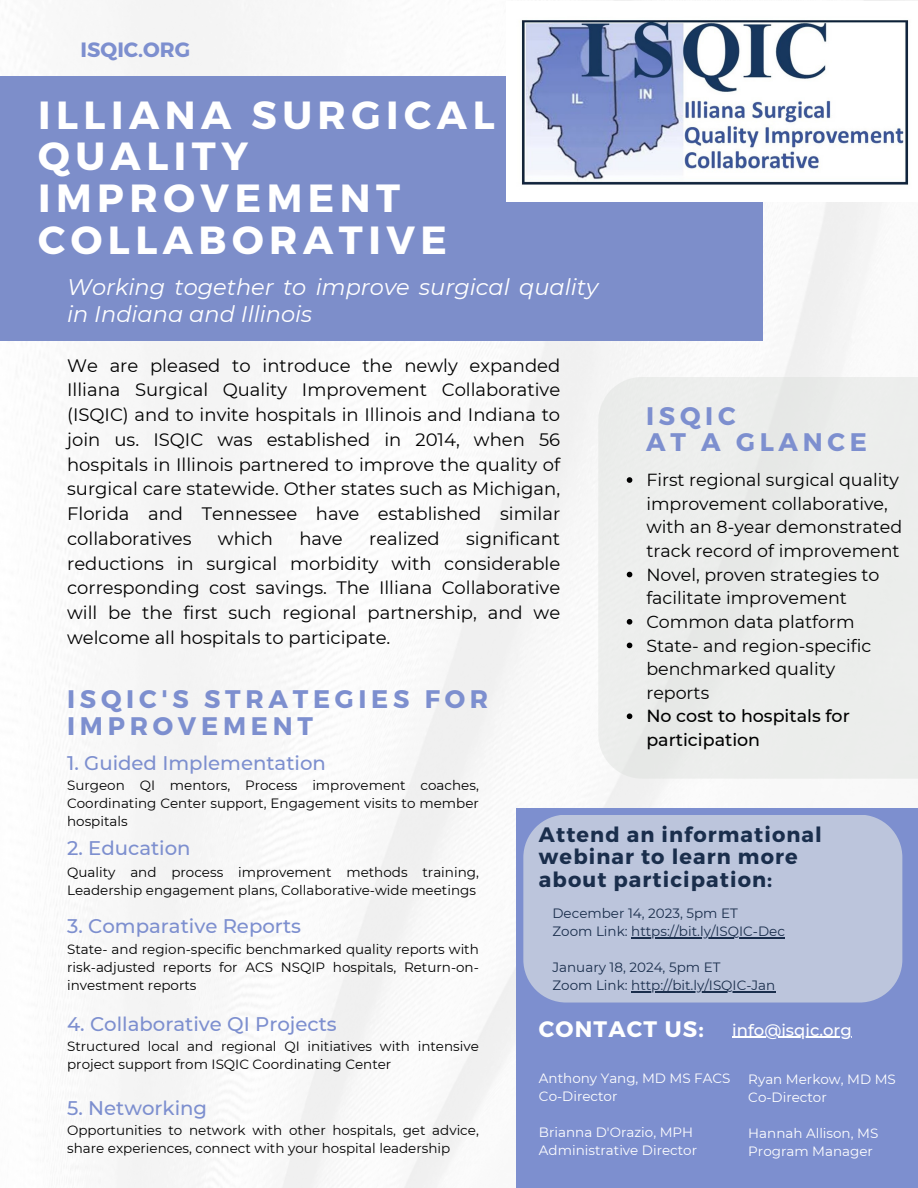
<style>
.page{position:relative;width:918px;height:1188px;background:#fff}
.page>*{position:absolute;margin:0;border:0;box-sizing:border-box;transform-origin:0 0}
.t1{font:700 39.3px/41.7px "Montserrat";letter-spacing:.14em;color:#fff}
.t2{font:700 25.35px/27px "Montserrat";letter-spacing:.185em;color:#7d8fcf}
.t3{font:italic 22.5px/27px "Montserrat";color:#fff}
.t4{font:700 22.35px "Montserrat";letter-spacing:.055em;color:#fff}
.t5{font:700 20.85px/22.5px "Montserrat";letter-spacing:.055em;color:#1a2e4c}
.t6{font:700 20.7px "Montserrat";color:#7d8fcf}
.t7{font:500 19.65px "Montserrat";color:#7d8fcf}
.t8{font:18px/24.8px "Montserrat";color:#000;text-align:justify}
.t9{font:17.4px/23.7px "Montserrat";color:#000}
.t10{font:500 17.4px/23.7px "Montserrat";color:#000}
.t11{font:500 16.5px "Montserrat";color:#fff}
.t12{font:13.5px/18px "Montserrat";color:#000}
.t13{font:13.5px "Montserrat";color:#fff}
.t14{font:13.5px "Montserrat";color:#1a2e4c}
</style>
<div class="page">
<div style="left:0;top:77px;width:763px;height:264px;background:#7d8eca"></div>
<div style="left:598px;top:377px;width:320px;height:402px;background:#ecedec"></div>
<div style="left:517px;top:808px;width:401px;height:380px;background:#7d8fcf"></div>
<img style="left:506px;top:17px;width:405px;height:184px">
<svg style="left:627px;top:477px;width:5px;height:6px"></svg>
<svg style="left:627px;top:572px;width:5px;height:5px"></svg>
<svg style="left:627px;top:619px;width:5px;height:6px"></svg>
<svg style="left:627px;top:643px;width:5px;height:5px"></svg>
<svg style="left:627px;top:713px;width:5px;height:6px"></svg>
<hr style="left:732px;top:1037px;width:120px;height:1px;background:#fff">
<div style="left:523px;top:815px;width:379px;height:188px;background:#bcc5dc"></div>
<hr style="left:631px;top:937px;width:154px;height:1px;background:#1a2e4c">
<hr style="left:631px;top:991px;width:144px;height:1px;background:#1a2e4c">
<p class="t6" style="left:81px;top:36px;width:111px">ISQIC.ORG</p>
<p class="t1" style="left:38px;top:92px;width:458px">ILLIANA SURGICAL<br>QUALITY<br>IMPROVEMENT<br>COLLABORATIVE</p>
<p class="t3" style="left:67px;top:273px;width:533px">Working together to improve surgical quality in Indiana and Illinois</p>
<p class="t8" style="left:67px;top:353px;width:495px">We are pleased to introduce the newly expanded Illiana Surgical Quality Improvement Collaborative (ISQIC) and to invite hospitals in Illinois and Indiana to join us. ISQIC was established in 2014, when 56 hospitals in Illinois partnered to improve the quality of surgical care statewide. Other states such as Michigan, Florida and Tennessee have established similar collaboratives</p>
<p class="t8" style="left:67px;top:526px;width:495px;text-indent:399px">significant reductions in surgical morbidity with considerable corresponding cost savings. The Illiana Collaborative will be the first such regional partnership, and we welcome all hospitals to participate.</p>
<p class="t8" style="left:218px;top:526px;width:57px">which</p>
<p class="t8" style="left:299px;top:526px;width:45px">have</p>
<p class="t8" style="left:369px;top:526px;width:72px">realized</p>
<p class="t2" style="left:67px;top:684px;width:423px">ISQIC'S STRATEGIES FOR<br>IMPROVEMENT</p>
<p class="t7" style="left:67px;top:751px;width:260px">1. Guided Implementation</p>
<p class="t2" style="left:646px;top:401px;width:91px">ISQIC</p>
<p class="t2" style="left:646px;top:427px;width:222px">AT A GLANCE</p>
<p class="t9" style="left:646px;top:468px;width:257px">First regional surgical quality improvement collaborative, with an 8-year demonstrated track record of improvement</p>
<p class="t9" style="left:646px;top:563px;width:235px">Novel, proven strategies to facilitate improvement</p>
<p class="t9" style="left:646px;top:610px;width:210px">Common data platform</p>
<p class="t9" style="left:646px;top:634px;width:227px">State- and region-specific benchmarked quality reports</p>
<p class="t10" style="left:646px;top:704px;width:205px">No cost to hospitals for participation</p>
<p class="t12" style="left:67px;top:776px;width:413px;text-align:justify">Surgeon QI mentors, Process improvement coaches, Coordinating Center support, Engagement visits to member hospitals</p>
<p class="t7" style="left:67px;top:836px;width:125px">2. Education</p>
<p class="t12" style="left:67px;top:863px;width:413px">Quality and process improvement methods training,<br>Leadership engagement plans, Collaborative-wide meetings</p>
<p class="t7" style="left:67px;top:914px;width:235px">3. Comparative Reports</p>
<p class="t12" style="left:67px;top:940px;width:413px;text-align:justify">State- and region-specific benchmarked quality reports with risk-adjusted reports for ACS NSQIP hospitals, Return-on&shy;investment reports</p>
<p class="t7" style="left:67px;top:1012px;width:271px">4. Collaborative QI Projects</p>
<p class="t12" style="left:67px;top:1037px;width:413px">Structured local and regional QI initiatives with intensive project support from ISQIC Coordinating Center</p>
<p class="t7" style="left:67px;top:1096px;width:142px">5. Networking</p>
<p class="t12" style="left:67px;top:1121px;width:413px">Opportunities to network with other hospitals, get advice, share experiences, connect with your hospital leadership</p>
<p class="t5" style="left:539px;top:822px;width:285px">Attend an informational webinar to learn more about participation:</p>
<p class="t14" style="left:552px;top:905px;width:187px">December 14, 2023, 5pm ET</p>
<p class="t14" style="left:552px;top:923px;width:234px">Zoom Link: https://bit.ly/ISQIC-Dec</p>
<p class="t14" style="left:552px;top:959px;width:169px">January 18, 2024, 5pm ET</p>
<p class="t14" style="left:552px;top:977px;width:224px">Zoom Link: http://bit.ly/ISQIC-Jan</p>
<p class="t4" style="left:539px;top:1015px;width:166px">CONTACT US:</p>
<p class="t11" style="left:732px;top:1020px;width:121px">info@isqic.org</p>
<p class="t13" style="left:539px;top:1070px;width:193px">Anthony Yang, MD MS FACS</p>
<p class="t13" style="left:539px;top:1088px;width:80px">Co-Director</p>
<p class="t13" style="left:539px;top:1124px;width:156px">Brianna D'Orazio, MPH</p>
<p class="t13" style="left:539px;top:1142px;width:160px">Administrative Director</p>
<p class="t13" style="left:748px;top:1071px;width:149px">Ryan Merkow, MD MS</p>
<p class="t13" style="left:748px;top:1089px;width:80px">Co-Director</p>
<p class="t13" style="left:748px;top:1125px;width:132px">Hannah Allison, MS</p>
<p class="t13" style="left:748px;top:1143px;width:126px">Program Manager</p>
</div>
